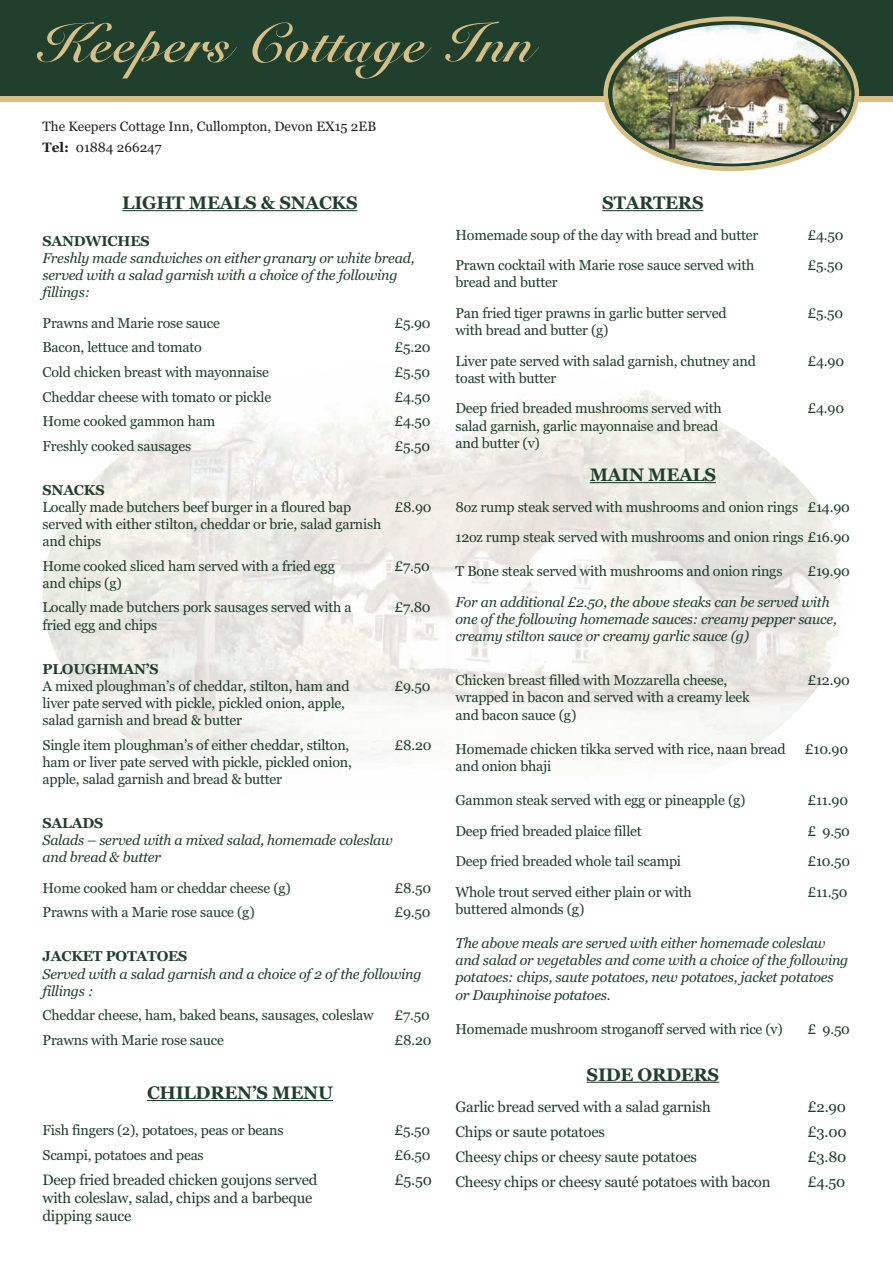
<style>
.page{position:relative;width:893px;height:1263px;background:#fff}
.page>*{position:absolute;margin:0;border:0;box-sizing:border-box;transform-origin:0 0}
.t1{font:700 57px "Snell BT";color:#d6c087}
.t2{font:700 18px "Georgia";letter-spacing:-.015em;color:#203f2c}
.t3{font:15px/18px "Georgia";letter-spacing:-.015em;color:#203f2c}
.t4{font:14.25px/17.1px "Georgia";letter-spacing:-.015em;color:#203f2c}
.t5{font:italic 14.25px/17.1px "Georgia";letter-spacing:-.015em;color:#203f2c}
.t6{font:700 14.25px "Georgia";letter-spacing:-.015em;color:#203f2c}
.t7{font:13.5px/21px "Georgia";color:#231f20}
.s1{font-weight:700}
</style>
<div class="page">
<svg style="left:0;top:95px;width:893px;height:6px;background:#b7aa77"></svg>
<div style="left:0;top:0;width:893px;height:95px;background:#203f2c"></div>
<svg style="left:603px;top:17px;width:256px;height:154px"></svg>
<img style="left:612px;top:25px;width:239px;height:139px;border-radius:50%">
<img style="left:43px;top:390px;width:796px;height:377px">
<hr style="left:122px;top:210px;width:235px;height:1px;background:#203f2c">
<hr style="left:147px;top:1100px;width:186px;height:1px;background:#203f2c">
<hr style="left:602px;top:210px;width:101px;height:1px;background:#203f2c">
<hr style="left:590px;top:482px;width:126px;height:1px;background:#203f2c">
<hr style="left:587px;top:1082px;width:132px;height:1px;background:#203f2c">
<h1 class="t1" style="left:52px;top:9px;width:497px">Keepers Cottage Inn</h1>
<p class="t7" style="left:43px;top:116px;width:335px">The Keepers Cottage Inn, Cullompton, Devon EX15 2EB<br><span class="s1">Tel:</span> 01884 266247</p>
<p class="t2" style="left:122px;top:192px;width:237px">LIGHT MEALS &amp; SNACKS</p>
<p class="t6" style="left:43px;top:233px;width:109px">SANDWICHES</p>
<p class="t5" style="left:43px;top:249px;width:373px">Freshly made sandwiches on either granary or white bread, served with a salad garnish with a choice of the following fillings:</p>
<p class="t4" style="left:43px;top:314px;width:179px">Prawns and Marie rose sauce</p>
<p class="t4" style="left:394px;top:314px;width:38px">£5.90</p>
<p class="t4" style="left:43px;top:339px;width:161px">Bacon, lettuce and tomato</p>
<p class="t4" style="left:394px;top:339px;width:38px">£5.20</p>
<p class="t4" style="left:43px;top:363px;width:228px">Cold chicken breast with mayonnaise</p>
<p class="t4" style="left:394px;top:363px;width:37px">£5.50</p>
<p class="t4" style="left:43px;top:388px;width:230px">Cheddar cheese with tomato or pickle</p>
<p class="t4" style="left:394px;top:388px;width:38px">£4.50</p>
<p class="t4" style="left:43px;top:413px;width:174px">Home cooked gammon ham</p>
<p class="t4" style="left:394px;top:413px;width:38px">£4.50</p>
<p class="t4" style="left:43px;top:437px;width:150px">Freshly cooked sausages</p>
<p class="t4" style="left:394px;top:437px;width:37px">£5.50</p>
<p class="t6" style="left:43px;top:482px;width:64px">SNACKS</p>
<p class="t4" style="left:43px;top:498px;width:310px">Locally made butchers beef burger in a floured bap</p>
<p class="t4" style="left:394px;top:498px;width:39px">£8.90</p>
<p class="t4" style="left:43px;top:516px;width:340px">served with either stilton, cheddar or brie, salad garnish and chips</p>
<p class="t4" style="left:43px;top:557px;width:294px">Home cooked sliced ham served with a fried egg</p>
<p class="t4" style="left:394px;top:557px;width:37px">£7.50</p>
<p class="t4" style="left:43px;top:571px;width:311px;line-height:24.6px">and chips (g)<br>Locally made butchers pork sausages served with a</p>
<p class="t4" style="left:394px;top:599px;width:38px">£7.80</p>
<p class="t4" style="left:43px;top:616px;width:116px">fried egg and chips</p>
<p class="t6" style="left:43px;top:660px;width:118px">PLOUGHMAN’S</p>
<p class="t4" style="left:43px;top:677px;width:308px">A mixed ploughman’s of cheddar, stilton, ham and</p>
<p class="t4" style="left:394px;top:677px;width:38px">£9.50</p>
<p class="t4" style="left:43px;top:694px;width:304px">liver pate served with pickle, pickled onion, apple, salad garnish and bread &amp; butter</p>
<p class="t4" style="left:43px;top:736px;width:308px">Single item ploughman’s of either cheddar, stilton,</p>
<p class="t4" style="left:394px;top:736px;width:39px">£8.20</p>
<p class="t4" style="left:43px;top:753px;width:311px">ham or liver pate served with pickle, pickled onion, apple, salad garnish and bread &amp; butter</p>
<p class="t6" style="left:43px;top:815px;width:62px">SALADS</p>
<p class="t5" style="left:43px;top:831px;width:352px">Salads – served with a mixed salad, homemade coleslaw and bread &amp; butter</p>
<p class="t4" style="left:43px;top:879px;width:250px">Home cooked ham or cheddar cheese (g)</p>
<p class="t4" style="left:394px;top:879px;width:38px">£8.50</p>
<p class="t4" style="left:43px;top:904px;width:214px">Prawns with a Marie rose sauce (g)</p>
<p class="t4" style="left:394px;top:904px;width:38px">£9.50</p>
<p class="t6" style="left:43px;top:948px;width:146px">JACKET POTATOES</p>
<p class="t5" style="left:43px;top:965px;width:381px">Served with a salad garnish and a choice of 2 of the following fillings :</p>
<p class="t4" style="left:43px;top:1007px;width:333px">Cheddar cheese, ham, baked beans, sausages, coleslaw</p>
<p class="t4" style="left:394px;top:1007px;width:37px">£7.50</p>
<p class="t4" style="left:43px;top:1031px;width:183px">Prawns with Marie rose sauce</p>
<p class="t4" style="left:394px;top:1031px;width:39px">£8.20</p>
<p class="t2" style="left:147px;top:1082px;width:187px">CHILDREN’S MENU</p>
<p class="t4" style="left:43px;top:1121px;width:243px">Fish fingers (2), potatoes, peas or beans</p>
<p class="t4" style="left:394px;top:1121px;width:37px">£5.50</p>
<p class="t4" style="left:43px;top:1146px;width:163px">Scampi, potatoes and peas</p>
<p class="t4" style="left:394px;top:1146px;width:38px">£6.50</p>
<p class="t3" style="left:43px;top:1171px;width:276px">Deep fried breaded chicken goujons served</p>
<p class="t3" style="left:394px;top:1171px;width:39px">£5.50</p>
<p class="t3" style="left:43px;top:1189px;width:271px">with coleslaw, salad, chips and a barbeque dipping sauce</p>
<p class="t2" style="left:602px;top:192px;width:103px">STARTERS</p>
<p class="t4" style="left:455px;top:226px;width:304px">Homemade soup of the day with bread and butter</p>
<p class="t4" style="left:807px;top:226px;width:38px">£4.50</p>
<p class="t4" style="left:455px;top:257px;width:300px">Prawn cocktail with Marie rose sauce served with</p>
<p class="t4" style="left:807px;top:257px;width:37px">£5.50</p>
<p class="t4" style="left:455px;top:267px;width:273px;line-height:30.6px">bread and butter<br>Pan fried tiger prawns in garlic butter served</p>
<p class="t4" style="left:807px;top:304px;width:37px">£5.50</p>
<p class="t4" style="left:455px;top:315px;width:302px;line-height:30.6px">with bread and butter (g)<br>Liver pate served with salad garnish, chutney and</p>
<p class="t4" style="left:455px;top:363px;width:268px;line-height:30.6px">toast with butter<br>Deep fried breaded mushrooms served with</p>
<p class="t4" style="left:807px;top:352px;width:38px">£4.90</p>
<p class="t4" style="left:807px;top:400px;width:38px">£4.90</p>
<p class="t4" style="left:455px;top:417px;width:264px">salad garnish, garlic mayonnaise and bread and butter (v)</p>
<p class="t2" style="left:590px;top:464px;width:128px">MAIN MEALS</p>
<p class="t4" style="left:455px;top:491px;width:396px;line-height:30.6px">8oz rump steak served with mushrooms and onion rings £14.90<br>12oz rump steak served with mushrooms and onion rings £16.90</p>
<p class="t4" style="left:455px;top:563px;width:328px">T Bone steak served with mushrooms and onion rings</p>
<p class="t4" style="left:807px;top:563px;width:44px">£19.90</p>
<p class="t5" style="left:455px;top:594px;width:383px">For an additional £2.50, the above steaks can be served with one of the following homemade sauces: creamy pepper sauce, creamy stilton sauce or creamy garlic sauce (g)</p>
<p class="t4" style="left:455px;top:672px;width:273px">Chicken breast filled with Mozzarella cheese,</p>
<p class="t4" style="left:807px;top:672px;width:44px">£12.90</p>
<p class="t4" style="left:455px;top:689px;width:296px">wrapped in bacon and served with a creamy leek and bacon sauce (g)</p>
<p class="t4" style="left:455px;top:740px;width:332px">Homemade chicken tikka served with rice, naan bread</p>
<p class="t4" style="left:805px;top:740px;width:45px">£10.90</p>
<p class="t4" style="left:455px;top:757px;width:97px">and onion bhaji</p>
<p class="t4" style="left:455px;top:792px;width:291px">Gammon steak served with egg or pineapple (g)</p>
<p class="t4" style="left:807px;top:792px;width:42px">£11.90</p>
<p class="t4" style="left:455px;top:822px;width:188px">Deep fried breaded plaice fillet</p>
<p class="t4" style="left:807px;top:822px;width:44px">£ 9.50</p>
<p class="t4" style="left:455px;top:853px;width:227px">Deep fried breaded whole tail scampi</p>
<p class="t4" style="left:807px;top:853px;width:44px">£10.50</p>
<p class="t4" style="left:455px;top:883px;width:238px">Whole trout served either plain or with</p>
<p class="t4" style="left:807px;top:883px;width:42px">£11.50</p>
<p class="t4" style="left:455px;top:900px;width:130px">buttered almonds (g)</p>
<p class="t5" style="left:455px;top:935px;width:394px">The above meals are served with either homemade coleslaw and salad or vegetables and come with a choice of the following potatoes: chips, saute potatoes, new potatoes, jacket potatoes or Dauphinoise potatoes.</p>
<p class="t4" style="left:455px;top:1020px;width:329px">Homemade mushroom stroganoff served with rice (v)</p>
<p class="t4" style="left:807px;top:1020px;width:44px">£ 9.50</p>
<p class="t2" style="left:587px;top:1064px;width:134px">SIDE ORDERS</p>
<p class="t3" style="left:455px;top:1098px;width:257px">Garlic bread served with a salad garnish</p>
<p class="t3" style="left:807px;top:1098px;width:40px">£2.90</p>
<p class="t3" style="left:455px;top:1123px;width:151px">Chips or saute potatoes</p>
<p class="t3" style="left:807px;top:1123px;width:41px">£3.00</p>
<p class="t3" style="left:455px;top:1148px;width:243px">Cheesy chips or cheesy saute potatoes</p>
<p class="t3" style="left:807px;top:1148px;width:40px">£3.80</p>
<p class="t3" style="left:455px;top:1173px;width:317px">Cheesy chips or cheesy sauté potatoes with bacon</p>
<p class="t3" style="left:807px;top:1173px;width:40px">£4.50</p>
</div>
